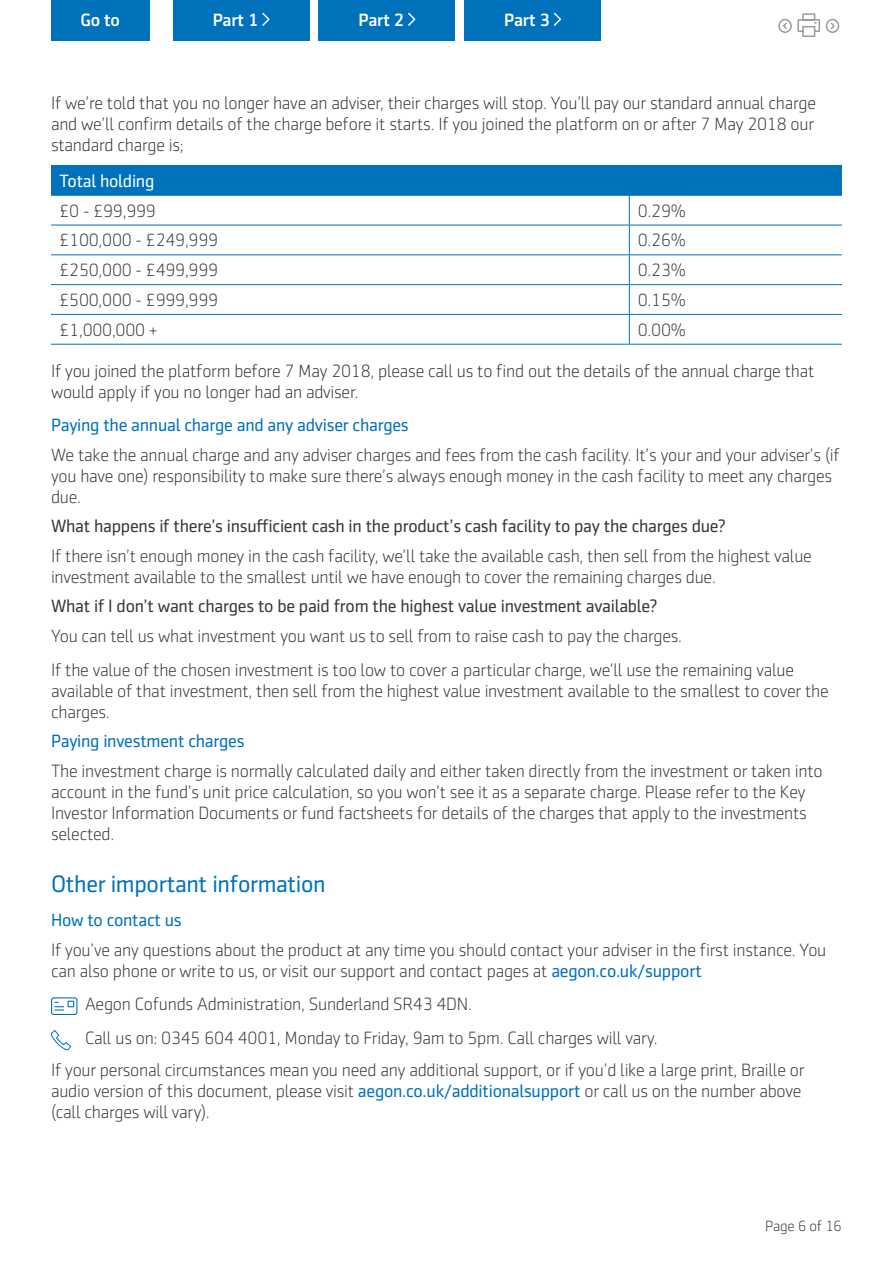
<style>
.page{position:relative;width:893px;height:1263px;background:#fff}
.page>*{position:absolute;margin:0;border:0;box-sizing:border-box;transform-origin:0 0}
.t1{font:24px "Sentico Sans DT";letter-spacing:-.015em;color:#0072bc}
.t2{font:300 18px/21px "Sentico Sans DT";letter-spacing:-.015em;color:#383839}
.t3{font:300 18px/21px "Sentico Sans DT";letter-spacing:-.015em;color:#373636;text-align:justify}
.t4{font:18px "Sentico Sans DT";letter-spacing:-.015em;color:#383839}
.t5{font:18px "Sentico Sans DT";letter-spacing:-.015em;color:#0072bc}
.t6{font:500 18px "Sentico Sans DT";letter-spacing:-.015em;color:#fff}
.t7{font:18px "Sentico Sans DT";letter-spacing:-.015em;color:#fff}
.t8{font:300 15px "Sentico Sans DT";letter-spacing:-.015em;color:#383839}
.s1{font-weight:400;color:#0072bc}
</style>
<div class="page">
<div style="left:173px;top:0;width:136px;height:40px;background:#0072bc"></div>
<svg style="left:262px;top:12px;width:8px;height:14px"></svg>
<div style="left:51px;top:0;width:99px;height:40px;background:#0072bc"></div>
<div style="left:319px;top:0;width:136px;height:40px;background:#0072bc"></div>
<svg style="left:408px;top:12px;width:8px;height:14px"></svg>
<div style="left:465px;top:0;width:136px;height:40px;background:#0072bc"></div>
<svg style="left:554px;top:12px;width:7px;height:14px"></svg>
<svg style="left:778px;top:13px;width:62px;height:24px"></svg>
<svg style="left:51px;top:165px;width:791px;height:179px"></svg>
<hr style="left:51px;top:344px;width:578px;height:1px;background:#0072bc">
<hr style="left:629px;top:344px;width:213px;height:1px;background:#0072bc">
<svg style="left:51px;top:997px;width:27px;height:18px"></svg>
<svg style="left:51px;top:1030px;width:21px;height:21px"></svg>
<p class="t6" style="left:81px;top:9px;width:41px">Go to</p>
<p class="t6" style="left:213px;top:10px;width:47px">Part 1</p>
<p class="t6" style="left:358px;top:10px;width:47px">Part 2</p>
<p class="t6" style="left:504px;top:10px;width:47px">Part 3</p>
<p class="t3" style="left:51px;top:92px;width:766px">If we’re told that you no longer have an adviser, their charges will stop. You’ll pay our standard annual charge and we’ll confirm details of the charge before it starts. If you joined the platform on or after 7 May 2018 our standard charge is;</p>
<p class="t7" style="left:60px;top:171px;width:96px">Total holding</p>
<p class="t2" style="left:60px;top:200px;width:98px">£0 - £99,999</p>
<p class="t2" style="left:638px;top:200px;width:50px">0.29%</p>
<p class="t2" style="left:60px;top:230px;width:160px">£100,000 - £249,999</p>
<p class="t2" style="left:638px;top:230px;width:50px">0.26%</p>
<p class="t2" style="left:60px;top:260px;width:160px">£250,000 - £499,999</p>
<p class="t2" style="left:638px;top:260px;width:50px">0.23%</p>
<p class="t2" style="left:60px;top:289px;width:160px">£500,000 - £999,999</p>
<p class="t2" style="left:638px;top:289px;width:50px">0.15%</p>
<p class="t2" style="left:60px;top:319px;width:100px">£1,000,000 +</p>
<p class="t2" style="left:638px;top:319px;width:50px">0.00%</p>
<p class="t3" style="left:51px;top:360px;width:765px">If you joined the platform before 7 May 2018, please call us to find out the details of the annual charge that would apply if you no longer had an adviser.</p>
<p class="t5" style="left:51px;top:415px;width:359px">Paying the annual charge and any adviser charges</p>
<p class="t2" style="left:51px;top:444px;width:790px">We take the annual charge and any adviser charges and fees from the cash facility. It’s your and your adviser’s (if you have one) responsibility to make sure there’s always enough money in the cash facility to meet any charges due.</p>
<p class="t4" style="left:51px;top:516px;width:677px">What happens if there’s insufficient cash in the product’s cash facility to pay the charges due?</p>
<p class="t2" style="left:51px;top:545px;width:762px">If there isn’t enough money in the cash facility, we’ll take the available cash, then sell from the highest value investment available to the smallest until we have enough to cover the remaining charges due.</p>
<p class="t4" style="left:51px;top:596px;width:608px">What if I don’t want charges to be paid from the highest value investment available?</p>
<p class="t2" style="left:51px;top:619px;width:744px;line-height:33.8px">You can tell us what investment you want us to sell from to raise cash to pay the charges.<br>If the value of the chosen investment is too low to cover a particular charge, we’ll use the remaining value</p>
<p class="t2" style="left:51px;top:680px;width:779px">available of that investment, then sell from the highest value investment available to the smallest to cover the charges.</p>
<p class="t5" style="left:51px;top:731px;width:195px">Paying investment charges</p>
<p class="t2" style="left:51px;top:760px;width:773px">The investment charge is normally calculated daily and either taken directly from the investment or taken into account in the fund’s unit price calculation, so you won’t see it as a separate charge. Please refer to the Key Investor Information Documents or fund factsheets for details of the charges that apply to the investments selected.</p>
<h1 class="t1" style="left:51px;top:871px;width:276px">Other important information</h1>
<p class="t5" style="left:51px;top:910px;width:132px">How to contact us</p>
<p class="t2" style="left:51px;top:939px;width:777px">If you’ve any questions about the product at any time you should contact your adviser in the first instance. You can also phone or write to us, or visit our support and contact pages at <span class="s1">aegon.co.uk/support</span></p>
<p class="t2" style="left:85px;top:988px;width:574px;line-height:33.8px">Aegon Cofunds Administration, Sunderland SR43 4DN.<br>Call us on: 0345 604 4001, Monday to Friday, 9am to 5pm. Call charges will vary.</p>
<p class="t2" style="left:51px;top:1059px;width:755px">If your personal circumstances mean you need any additional support, or if you’d like a large print, Braille or audio version of this document, please visit <span class="s1">aegon.co.uk/additionalsupport</span> or call us on the number above (call charges will vary).</p>
<p class="t8" style="left:765px;top:1218px;width:78px">Page 6 of 16</p>
</div>
